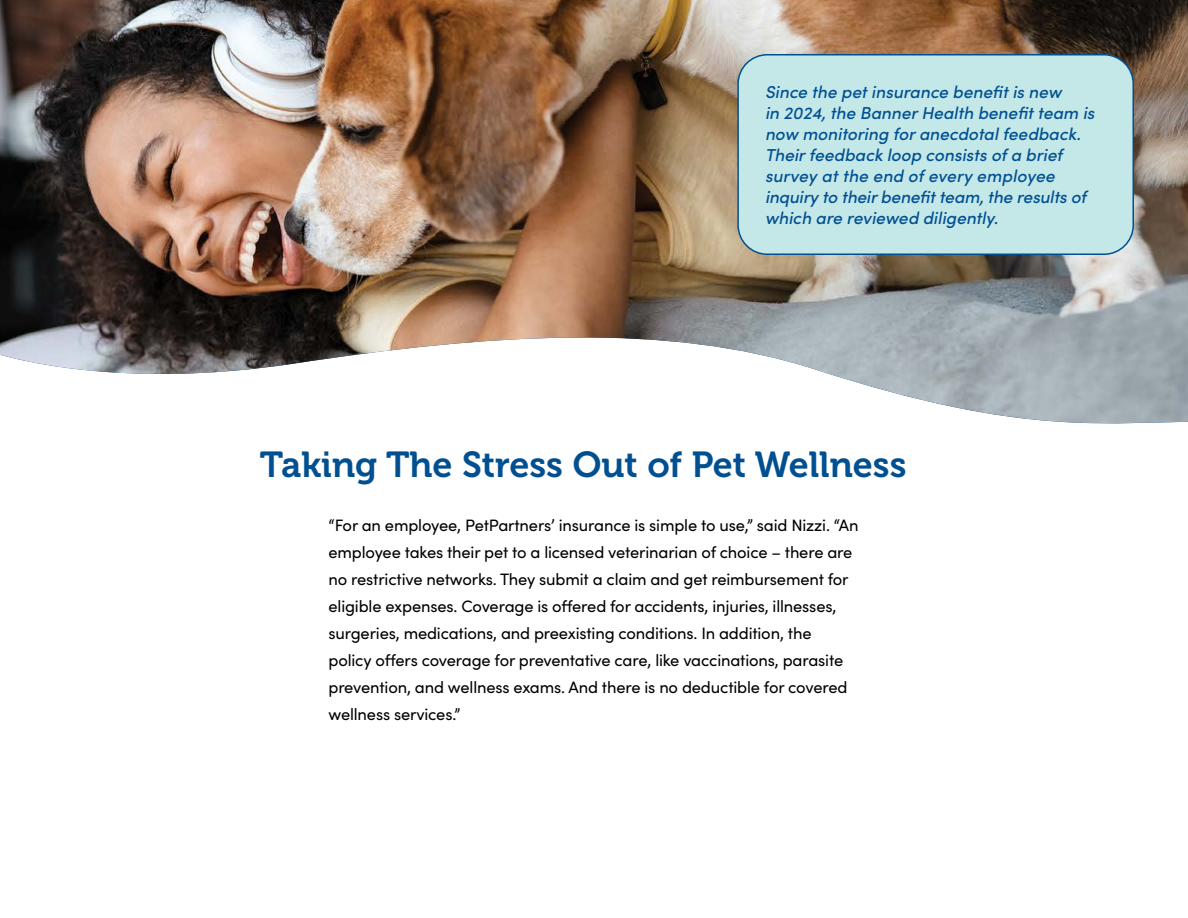
<style>
.page{position:relative;width:1188px;height:918px;background:#fff}
.page>*{position:absolute;margin:0;border:0;box-sizing:border-box;transform-origin:0 0}
.t1{font:36px "Museo 700";color:#005091}
.t2{font:italic 500 17.25px/21px "Sofia Pro";color:#005091}
.t3{font:16.5px/27px "Sofia Pro";letter-spacing:-.01em;color:#000}
</style>
<div class="page">
<img style="left:0;top:0;width:1188px;height:424px">
<div style="left:738px;top:55px;width:395px;height:199px;background:#c4e7e8;border-radius:29px"></div>
<div style="left:737px;top:54px;width:397px;height:201px;border:2px solid #005091;border-radius:29px"></div>
<p class="t2" style="left:765px;top:80px;width:331px">Since the pet insurance benefit is new<br>in 2024, the Banner Health benefit team is now monitoring for anecdotal feedback.<br>Their feedback loop consists of a brief survey at the end of every employee inquiry to their benefit team, the results of which are reviewed diligently.</p>
<h1 class="t1" style="left:260px;top:445px;width:648px">Taking The Stress Out of Pet Wellness</h1>
<p class="t3" style="left:328px;top:511px;width:532px">“For an employee, PetPartners’ insurance is simple to use,” said Nizzi. “An employee takes their pet to a licensed veterinarian of choice – there are no restrictive networks. They submit a claim and get reimbursement for eligible expenses. Coverage is offered for accidents, injuries, illnesses, surgeries, medications, and preexisting conditions. In addition, the policy offers coverage for preventative care, like vaccinations, parasite prevention, and wellness exams. And there is no deductible for covered wellness services.”</p>
</div>
